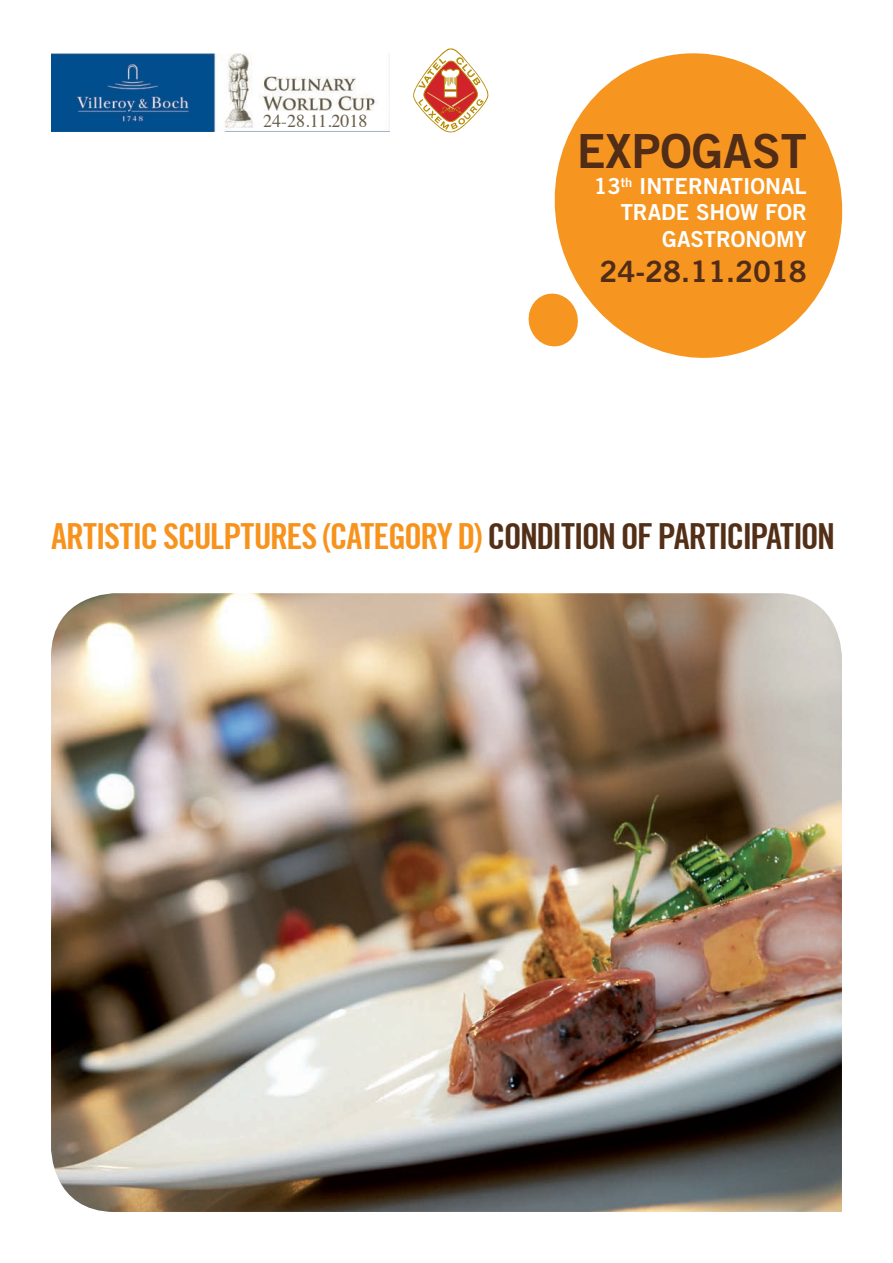
<style>
.page{position:relative;width:893px;height:1263px;background:#fff}
.page>*{position:absolute;margin:0;border:0;box-sizing:border-box;transform-origin:0 0}
.t1{font:700 47.1px "Trade Gothic No.2";color:#512c17}
.t2{font:700 condensed 36px "Trade Gothic No.20";letter-spacing:-.045em;color:#f7931d}
.t3{font:700 29.4px "Trade Gothic No.2";color:#512c17}
.t4{font:700 22.05px/26.4px "Trade Gothic No.2";color:#fff;text-align:right}
.t5{font:18px "Times";color:#685d49}
.s1{color:#532f18}
</style>
<div class="page">
<img style="left:51px;top:593px;width:791px;height:619px">
<svg style="left:554px;top:53px;width:288px;height:305px;fill:#f69620"></svg>
<svg style="left:529px;top:291px;width:52px;height:58px"></svg>
<img style="left:51px;top:54px;width:339px;height:78px">
<div style="left:263px;top:113px;width:121px;height:16px;background:#fff"></div>
<svg style="left:413px;top:48px;width:75px;height:84px"></svg>
<p class="t5" style="left:263px;top:104px;width:106px">24-28.11.2018</p>
<h1 class="t1" style="left:577px;top:121px;width:232px">EXPOGAST</h1>
<p class="t4" style="left:594px;top:173px;width:214px">13<sup>th</sup> INTERNATIONAL<br>TRADE SHOW FOR<br>GASTRONOMY</p>
<p class="t3" style="left:600px;top:253px;width:209px">24-28.11.2018</p>
<p class="t2" style="left:51px;top:514px;width:786px">ARTISTIC SCULPTURES (CATEGORY D) <span class="s1">CONDITION OF PARTICIPATION</span></p>
</div>
